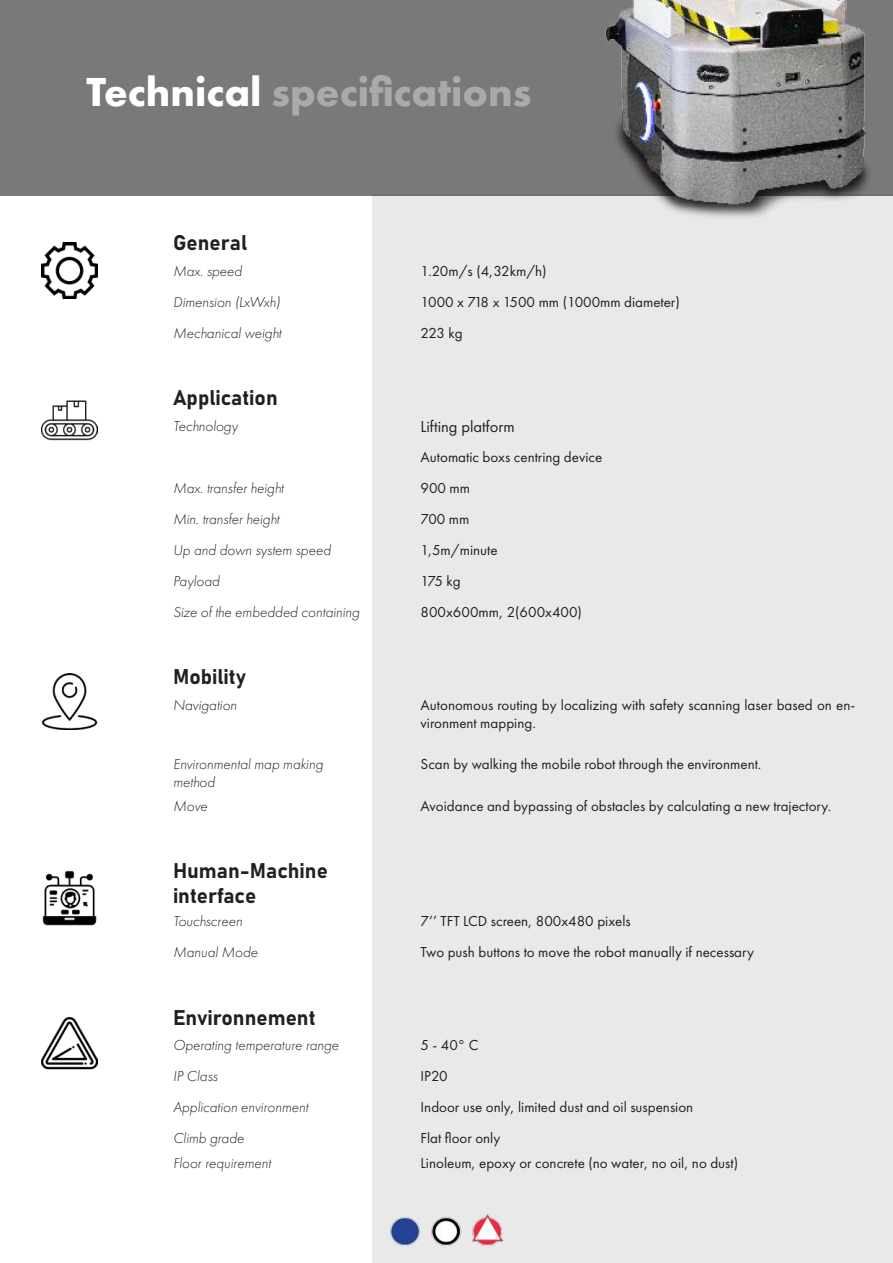
<style>
.page{position:relative;width:893px;height:1263px;background:#fff}
.page>*{position:absolute;margin:0;border:0;box-sizing:border-box;transform-origin:0 0}
.t1{font:700 42px "Futura PT";color:#aaaaac}
.t2{font:21px/25.2px "Bahnschrift";color:#241f1f}
.t3{font:16.5px "Futura PT";color:#241f1f}
.t4{font:15px/18px "Futura PT";color:#241f1f}
.t5{font:italic 300 15px/18px "Futura PT";color:#241f1f}
.s1{color:#fff}
</style>
<div class="page">
<div style="left:372px;top:195px;width:521px;height:1068px;background:#e9e9e9"></div>
<div style="left:0;top:0;width:893px;height:196px;background:#7b7878"></div>
<img style="left:41px;top:400px;width:57px;height:41px">
<img style="left:41px;top:242px;width:57px;height:57px">
<img style="left:41px;top:673px;width:57px;height:57px">
<img style="left:42px;top:871px;width:55px;height:55px">
<img style="left:41px;top:1016px;width:57px;height:54px">
<img style="left:390px;top:1214px;width:113px;height:32px">
<img style="left:605px;top:0;width:264px;height:218px">
<h1 class="t1" style="left:86px;top:64px;width:446px"><span class="s1">Technical</span> specifications</h1>
<h2 class="t2" style="left:173px;top:229px;width:76px">General</h2>
<p class="t5" style="left:173px;top:262px;width:70px">Max. speed</p>
<p class="t4" style="left:421px;top:262px;width:128px">1.20m/s (4,32km/h)</p>
<p class="t5" style="left:173px;top:293px;width:109px">Dimension (LxWxh)</p>
<p class="t4" style="left:421px;top:293px;width:261px">1000 x 718 x 1500 mm (1000mm diameter)</p>
<p class="t5" style="left:173px;top:324px;width:110px">Mechanical weight</p>
<p class="t4" style="left:421px;top:324px;width:44px">223 kg</p>
<h2 class="t2" style="left:173px;top:384px;width:106px">Application</h2>
<p class="t5" style="left:173px;top:417px;width:66px">Technology</p>
<p class="t3" style="left:421px;top:417px;width:96px">Lifting platform</p>
<p class="t4" style="left:421px;top:448px;width:183px">Automatic boxs centring device</p>
<p class="t5" style="left:173px;top:479px;width:112px">Max. transfer height</p>
<p class="t4" style="left:421px;top:479px;width:51px">900 mm</p>
<p class="t5" style="left:173px;top:510px;width:108px">Min. transfer height</p>
<p class="t4" style="left:421px;top:510px;width:50px">700 mm</p>
<p class="t5" style="left:173px;top:541px;width:159px">Up and down system speed</p>
<p class="t4" style="left:421px;top:541px;width:79px">1,5m/minute</p>
<p class="t5" style="left:173px;top:572px;width:48px">Payload</p>
<p class="t4" style="left:421px;top:572px;width:42px">175 kg</p>
<p class="t5" style="left:173px;top:603px;width:188px">Size of the embedded containing</p>
<p class="t4" style="left:421px;top:603px;width:163px">800x600mm, 2(600x400)</p>
<h2 class="t2" style="left:173px;top:662px;width:74px">Mobility</h2>
<p class="t5" style="left:173px;top:696px;width:65px">Navigation</p>
<p class="t4" style="left:421px;top:696px;width:436px">Autonomous routing by localizing with safety scanning laser based on en&shy;vironment mapping.</p>
<p class="t5" style="left:173px;top:755px;width:152px">Environmental map making method</p>
<p class="t4" style="left:421px;top:755px;width:342px">Scan by walking the mobile robot through the environment.</p>
<p class="t5" style="left:173px;top:797px;width:36px">Move</p>
<p class="t4" style="left:421px;top:796px;width:412px">Avoidance and bypassing of obstacles by calculating a new trajectory.</p>
<h2 class="t2" style="left:173px;top:856px;width:156px">Human-Machine interface</h2>
<p class="t5" style="left:173px;top:912px;width:71px">Touchscreen</p>
<p class="t4" style="left:421px;top:912px;width:212px">7’’ TFT LCD screen, 800x480 pixels</p>
<p class="t5" style="left:173px;top:943px;width:86px">Manual Mode</p>
<p class="t4" style="left:421px;top:943px;width:335px">Two push buttons to move the robot manually if necessary</p>
<h2 class="t2" style="left:173px;top:1003px;width:144px">Environnement</h2>
<p class="t5" style="left:173px;top:1036px;width:167px">Operating temperature range</p>
<p class="t4" style="left:421px;top:1036px;width:59px">5 - 40° C</p>
<p class="t5" style="left:173px;top:1067px;width:46px">IP Class</p>
<p class="t4" style="left:421px;top:1067px;width:29px">IP20</p>
<p class="t5" style="left:173px;top:1098px;width:137px">Application environment</p>
<p class="t4" style="left:421px;top:1098px;width:274px">Indoor use only, limited dust and oil suspension</p>
<p class="t5" style="left:173px;top:1129px;width:73px">Climb grade</p>
<p class="t4" style="left:421px;top:1129px;width:81px">Flat floor only</p>
<p class="t5" style="left:173px;top:1154px;width:100px">Floor requirement</p>
<p class="t4" style="left:421px;top:1154px;width:319px">Linoleum, epoxy or concrete (no water, no oil, no dust)</p>
</div>
